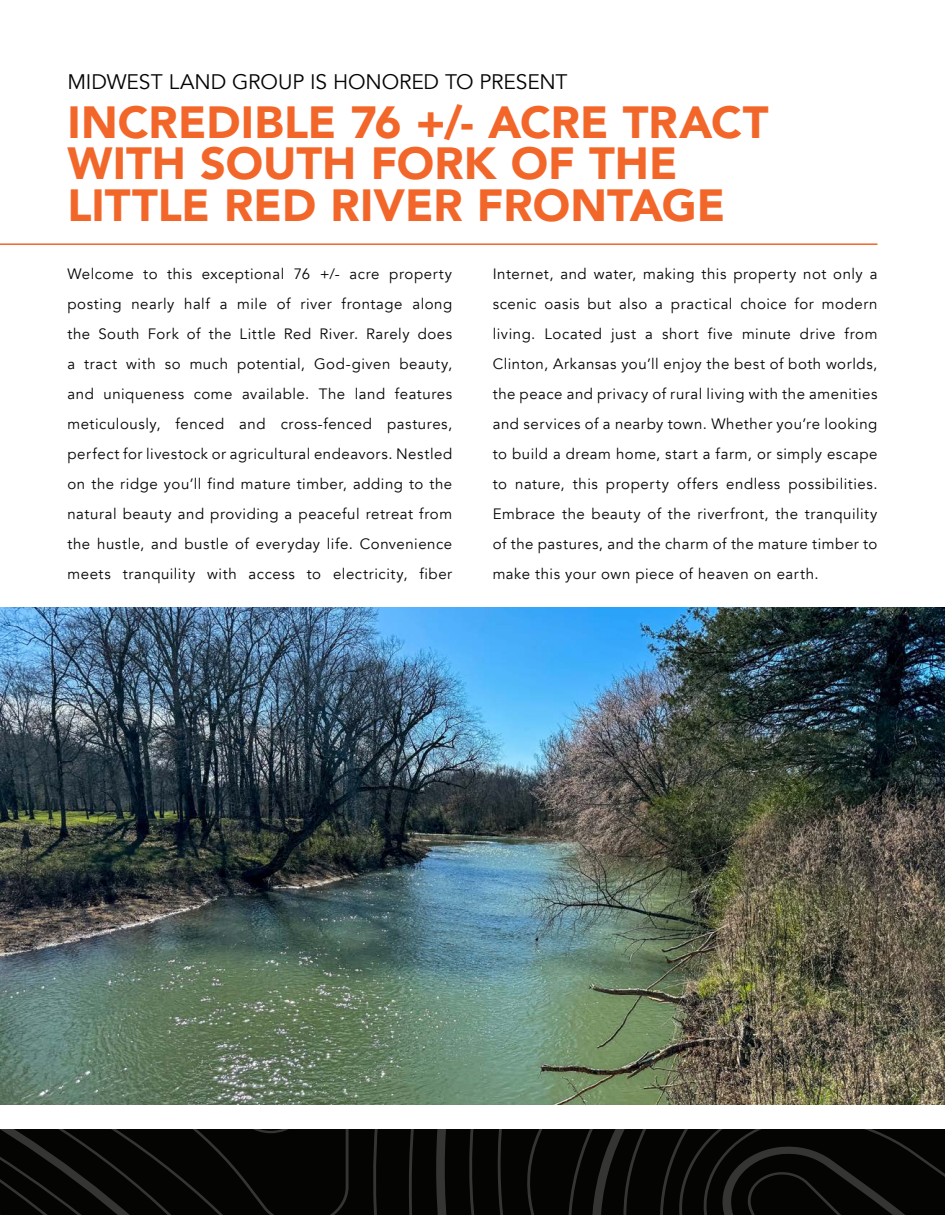
<style>
.page{position:relative;width:945px;height:1215px;background:#fff}
.page>*{position:absolute;margin:0;border:0;box-sizing:border-box;transform-origin:0 0}
.t1{font:900 45px/41.5px "Avenir";color:#f2662a}
.t2{font:21px "Avenir";letter-spacing:-.005em;color:#040503}
.t3{font:15px/30px "Avenir";letter-spacing:.035em;color:#040503;text-align:justify}
</style>
<div class="page">
<hr style="left:0;top:243px;width:878px;height:2px;background:#f2662a">
<svg style="left:0;top:1130px;width:945px;height:85px;background:#090a08"></svg>
<img style="left:0;top:608px;width:945px;height:497px">
<p class="t2" style="left:68px;top:69px;width:502px">MIDWEST LAND GROUP IS HONORED TO PRESENT</p>
<p class="t1" style="left:68px;top:100px;width:703px">INCREDIBLE 76 +/- ACRE TRACT<br>WITH SOUTH FORK OF THE<br>LITTLE RED RIVER FRONTAGE</p>
<p class="t3" style="left:68px;top:259px;width:386px">Welcome to this exceptional 76 +/- acre property posting nearly half a mile of river frontage along the South Fork of the Little Red River. Rarely does a tract with so much potential, God-given beauty, and uniqueness come available. The land features meticulously, fenced and cross-fenced pastures, perfect for livestock or agricultural endeavors. Nestled on the ridge you’ll find mature timber, adding to the natural beauty and providing a peaceful retreat from the hustle, and bustle of everyday life. Convenience meets tranquility with access to electricity, fiber</p>
<p class="t3" style="left:493px;top:259px;width:386px">Internet, and water, making this property not only a scenic oasis but also a practical choice for modern living. Located just a short five minute drive from Clinton, Arkansas you’ll enjoy the best of both worlds, the peace and privacy of rural living with the amenities and services of a nearby town. Whether you’re looking to build a dream home, start a farm, or simply escape to nature, this property offers endless possibilities.<br>Embrace the beauty of the riverfront, the tranquility of the pastures, and the charm of the mature timber to make this your own piece of heaven on earth.</p>
</div>
